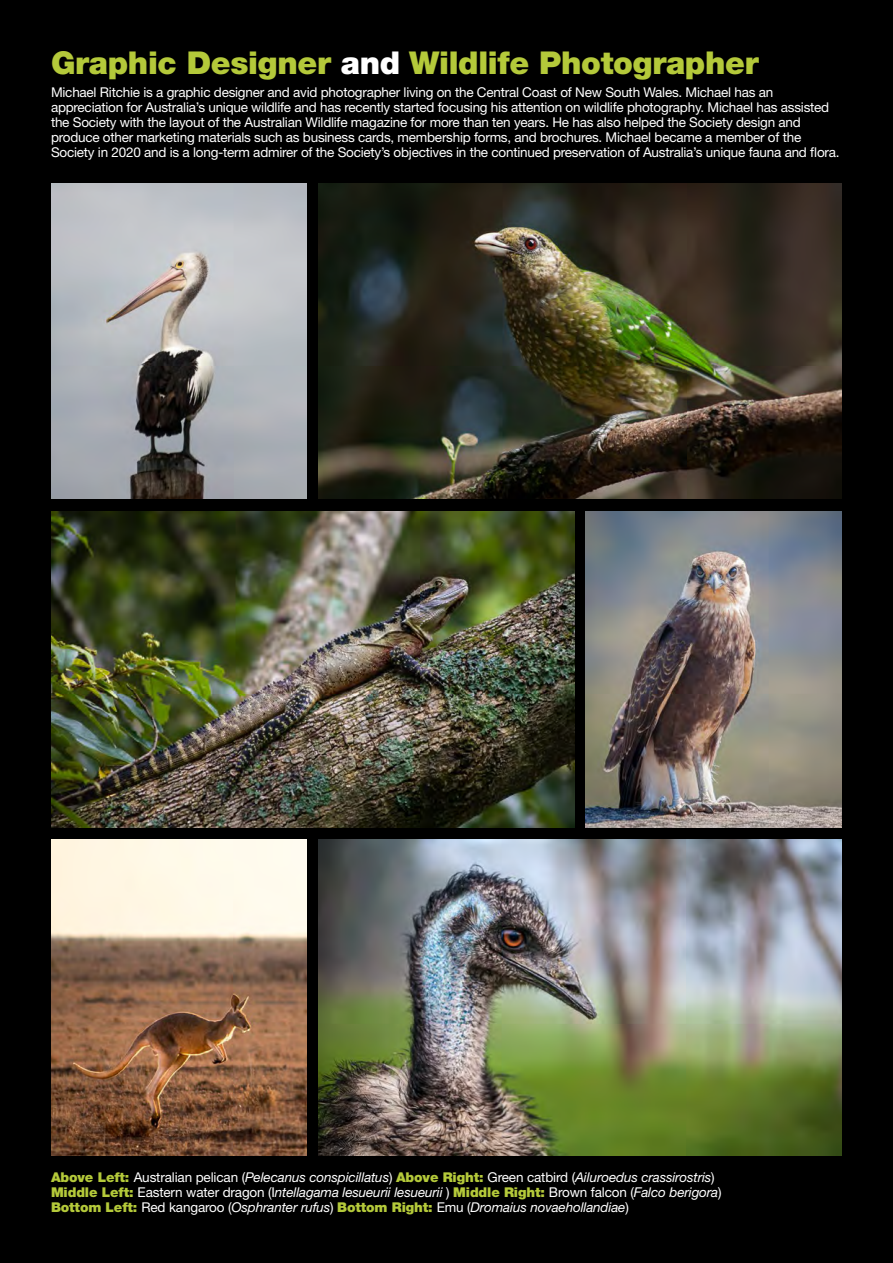
<style>
.page{position:relative;width:893px;height:1263px;background:#000}
.page>*{position:absolute;margin:0;border:0;box-sizing:border-box;transform-origin:0 0}
.t1{font:900 31.5px "Helvetica Neue LT Std";letter-spacing:-.01em;color:#b4c93a}
.t2{font:13.5px/15px "Helvetica Neue LT Std";letter-spacing:-.015em;color:#fff}
.t3{font:italic 13.5px/15px "Helvetica Neue LT Std";letter-spacing:-.01em;color:#fff}
.s1{color:#fff}
.s2{font-weight:900;font-style:normal;color:#b4c93a}
.s3{font-style:normal}
</style>
<div class="page">
<img style="left:586px;top:511px;width:255px;height:316px">
<img style="left:319px;top:183px;width:523px;height:316px">
<img style="left:51px;top:511px;width:523px;height:316px">
<img style="left:51px;top:183px;width:255px;height:316px">
<img style="left:319px;top:840px;width:523px;height:315px">
<img style="left:51px;top:840px;width:255px;height:315px">
<h1 class="t1" style="left:51px;top:43px;width:709px">Graphic Designer <span class="s1">and</span> Wildlife Photographer</h1>
<p class="t2" style="left:51px;top:85px;width:790px">Michael Ritchie is a graphic designer and avid photographer living on the Central Coast of New South Wales. Michael has an appreciation for Australia’s unique wildlife and has recently started focusing his attention on wildlife photography. Michael has assisted the Society with the layout of the Australian Wildlife magazine for more than ten years. He has also helped the Society design and produce other marketing materials such as business cards, membership forms, and brochures. Michael became a member of the Society in 2020 and is a long-term admirer of the Society’s objectives in the continued preservation of Australia’s unique fauna and flora.</p>
<p class="t3" style="left:51px;top:1169px;width:672px"><span class="s2">Above Left:</span> <span class="s3">Australian pelican (</span>Pelecanus conspicillatus<span class="s3">)</span> <span class="s2">Above Right:</span> <span class="s3">Green catbird (</span>Ailuroedus crassirostris<span class="s3">)<br></span><span class="s2">Middle Left:</span> <span class="s3">Eastern water dragon (I</span>ntellagama lesueurii lesueurii <span class="s3">)</span> <span class="s2">Middle Right:</span> <span class="s3">Brown falcon (</span>Falco berigora<span class="s3">)<br></span><span class="s2">Bottom Left:</span> <span class="s3">Red kangaroo (</span>Osphranter rufus<span class="s3">)</span> <span class="s2">Bottom Right:</span> <span class="s3">Emu (</span>Dromaius novaehollandiae<span class="s3">)</span></p>
</div>
